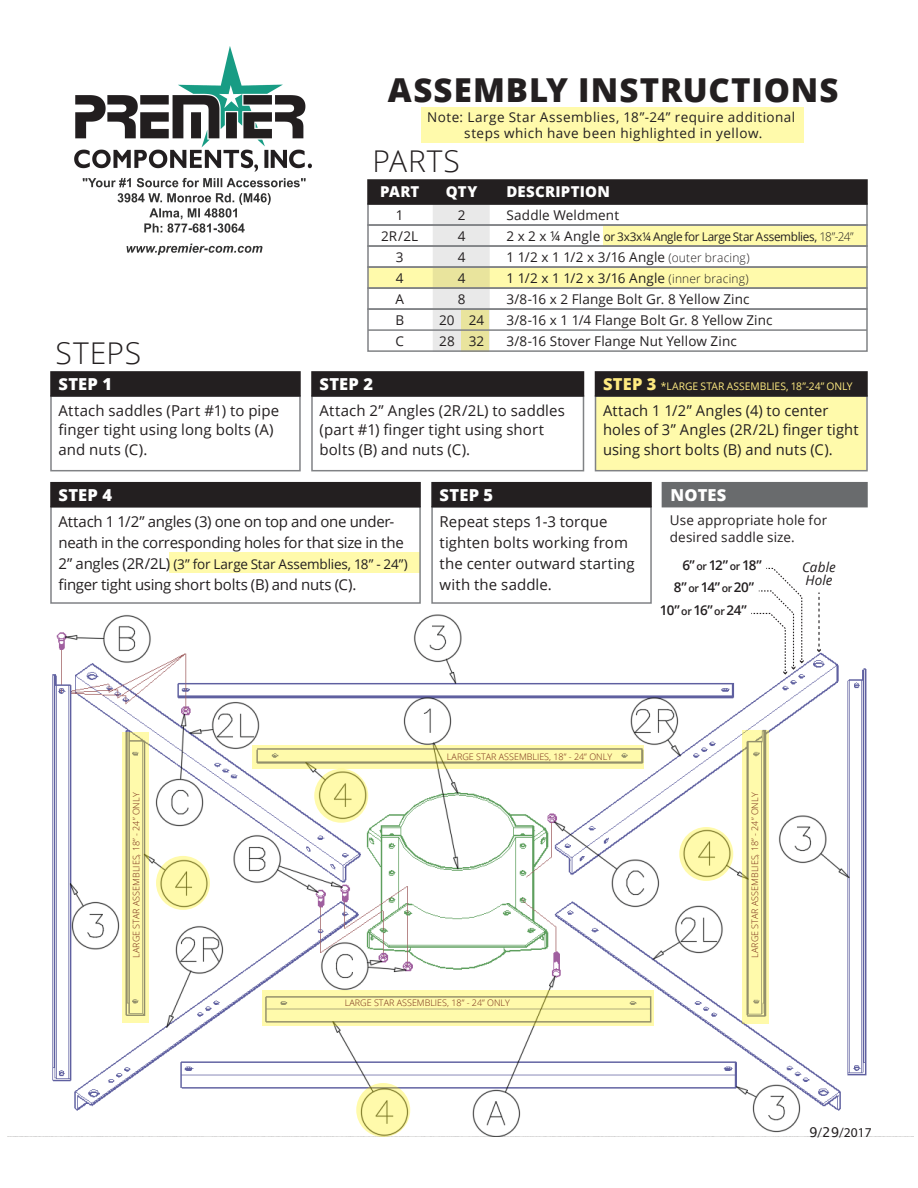
<style>
.page{position:relative;width:918px;height:1188px;background:#fff}
.page>*{position:absolute;margin:0;border:0;box-sizing:border-box;transform-origin:0 0}
.t1{font:800 33px "Open Sans";letter-spacing:.03em;color:#231f20}
.t2{font:300 30px "Open Sans";letter-spacing:.03em;color:#231f20}
.t3{font:800 16.5px "Open Sans";letter-spacing:.02em;color:#fff}
.t4{font:15px/19.5px "Open Sans";letter-spacing:.005em;color:#231f20}
.t5{font:15px/21px "Open Sans";letter-spacing:-.02em;color:#231f20}
.t6{font:800 15px "Open Sans";letter-spacing:.01em;color:#fff}
.t7{font:13.5px/21px "Open Sans";letter-spacing:.01em;color:#231f20}
.t8{font:13.5px/16.5px "Open Sans";letter-spacing:.035em;color:#231f20;text-align:center}
.t9{font:13.5px "Open Sans";letter-spacing:-.015em;color:#231f20}
.t10{font:600 13.5px "Open Sans";letter-spacing:-.075em;color:#231f20}
.t11{font:italic 13.5px/13.5px "Open Sans";letter-spacing:.01em;color:#231f20}
.t12{font:13.5px "Myriad Pro";color:#231f20}
.t13{font:12px "Open Sans";letter-spacing:-.03em;color:#231f20}
.t14{font:10.5px "Open Sans";color:#feea81}
.t15{font:300 9px "Open Sans";color:#772915}
.s1{font-size:13.5px}
.s2{font-weight:300}
.s3{font-weight:300;font-size:12px}
.s4{font-size:15px}
.s5{font-weight:800;font-size:16.5px}
.s6{font-size:10.5px}
.s7{font-family:"Lucida Sans"}
</style>
<div class="page">
<img style="left:52px;top:615px;width:815px;height:521px">
<div style="left:596px;top:396px;width:270px;height:75px;background:#fffaab"></div>
<div style="left:603px;top:225px;width:263px;height:21px;background:#fffaab"></div>
<div style="left:368px;top:267px;width:498px;height:21px;background:#fffaab"></div>
<div style="left:421px;top:107px;width:383px;height:36px;background:#fffaab"></div>
<div style="left:169px;top:553px;width:251px;height:20px;background:#fffaab"></div>
<img style="left:74px;top:47px;width:237px;height:209px">
<svg style="left:433px;top:206px;width:57px;height:143px;background:#e9e7d3"></svg>
<div style="left:367px;top:224px;width:501px;height:23px;border:2px solid #808285"></div>
<div style="left:367px;top:245px;width:501px;height:23px;border:2px solid #808285"></div>
<div style="left:367px;top:266px;width:501px;height:23px;border:2px solid #808285"></div>
<div style="left:367px;top:287px;width:501px;height:23px;border:2px solid #808285"></div>
<hr style="left:368px;top:329px;width:499px;height:2px;background:#808285">
<div style="left:367px;top:308px;width:501px;height:44px;border:2px solid #808285"></div>
<div style="left:367px;top:179px;width:501px;height:26px;background:#231f20;border:2px solid #231f20"></div>
<div style="left:50px;top:395px;width:251px;height:76px;border:2px solid #808285"></div>
<div style="left:50px;top:371px;width:251px;height:26px;background:#231f20;border:2px solid #231f20"></div>
<div style="left:50px;top:506px;width:371px;height:98px;border:2px solid #808285"></div>
<div style="left:50px;top:482px;width:371px;height:25px;background:#231f20"></div>
<div style="left:431px;top:506px;width:221px;height:98px;border:2px solid #808285"></div>
<div style="left:431px;top:482px;width:221px;height:25px;background:#231f20"></div>
<div style="left:662px;top:482px;width:206px;height:25px;background:#696b6d"></div>
<div style="left:311px;top:395px;width:273px;height:76px;border:2px solid #808285"></div>
<div style="left:311px;top:371px;width:273px;height:26px;background:#231f20;border:2px solid #231f20"></div>
<div style="left:595px;top:395px;width:273px;height:76px;border:2px solid #808285"></div>
<div style="left:595px;top:371px;width:273px;height:26px;background:#231f20;border:2px solid #231f20"></div>
<svg style="left:751px;top:567px;width:53px;height:108px"></svg>
<svg style="left:817px;top:592px;width:4px;height:60px"></svg>
<svg style="left:253px;top:745px;width:391px;height:23px;background:#ece79f"></svg>
<svg style="left:122px;top:732px;width:26px;height:291px;background:#e5e19b"></svg>
<svg style="left:743px;top:730px;width:26px;height:294px;background:#e5e19b"></svg>
<svg style="left:262px;top:990px;width:391px;height:36px;background:#f2eea3"></svg>
<svg style="left:314px;top:769px;width:54px;height:54px;background:#f1ed9f"></svg>
<svg style="left:356px;top:1083px;width:54px;height:54px;background:#efeb9d"></svg>
<svg style="left:679px;top:827px;width:54px;height:54px;background:#f2ed9f"></svg>
<svg style="left:156px;top:856px;width:54px;height:54px;background:#f2ed9e"></svg>
<h1 class="t1" style="left:388px;top:65px;width:452px">ASSEMBLY INSTRUCTIONS</h1>
<p class="t8" style="left:427px;top:108px;width:370px">Note: Large Star Assemblies, 18”-24” require additional steps which have been highlighted in yellow.</p>
<h2 class="t2" style="left:373px;top:141px;width:89px">PARTS</h2>
<p class="t6" style="left:380px;top:180px;width:41px">PART</p>
<p class="t6" style="left:446px;top:180px;width:33px">QTY</p>
<p class="t6" style="left:506px;top:180px;width:105px">DESCRIPTION</p>
<p class="t7" style="left:381px;top:204px;width:39px;text-align:center">1<br>2R/2L<br>3<br>4<br>A<br>B<br>C</p>
<p class="t7" style="left:439px;top:204px;width:47px;text-align:center">2<br>4<br>4<br>4<br>8<br>20 24<br>28 32</p>
<p class="t7" style="left:506px;top:204px;width:114px">Saddle Weldment</p>
<p class="t13" style="left:506px;top:228px;width:349px"><span class="s1">2 x 2 x ¼ Angle</span> or 3x3x¼ Angle for Large Star Assemblies, <span class="s2">18”-24”</span></p>
<p class="t7" style="left:507px;top:246px;width:245px">1 1/2 x 1 1/2 x 3/16 Angle <span class="s3">(outer bracing)<br></span>1 1/2 x 1 1/2 x 3/16 Angle <span class="s3">(inner bracing)</span></p>
<p class="t7" style="left:507px;top:288px;width:268px">3/8-16 x 2 Flange Bolt Gr. 8 Yellow Zinc<br>3/8-16 x 1 1/4 Flange Bolt Gr. 8 Yellow Zinc<br>3/8-16 Stover Flange Nut Yellow Zinc</p>
<h2 class="t2" style="left:55px;top:333px;width:87px">STEPS</h2>
<p class="t3" style="left:58px;top:371px;width:55px">STEP 1</p>
<p class="t4" style="left:58px;top:400px;width:222px">Attach saddles (Part #1) to pipe finger tight using long bolts (A) and nuts (C).</p>
<p class="t3" style="left:59px;top:482px;width:55px">STEP 4</p>
<p class="t5" style="left:58px;top:510px;width:347px">Attach 1 1/2” angles (3) one on top and one under&shy;neath in the corresponding holes for that size in the</p>
<p class="t9" style="left:58px;top:554px;width:351px"><span class="s4">2” angles (2R/2L)</span> (3” for Large Star Assemblies, 18” - 24”)</p>
<p class="t5" style="left:58px;top:573px;width:299px">finger tight using short bolts (B) and nuts (C).</p>
<p class="t3" style="left:319px;top:371px;width:55px">STEP 2</p>
<p class="t4" style="left:319px;top:400px;width:247px">Attach 2” Angles (2R/2L) to saddles (part #1) finger tight using short bolts (B) and nuts (C).</p>
<p class="t14" style="left:603px;top:379px;width:251px"><span class="s5">STEP 3</span> *LARGE STAR ASSEMBLIES, 18”-24” ONLY</p>
<p class="t4" style="left:603px;top:400px;width:257px">Attach 1 1/2” Angles (4) to center holes of 3” Angles (2R/2L) finger tight using short bolts (B) and nuts (C).</p>
<p class="t3" style="left:671px;top:482px;width:57px">NOTES</p>
<p class="t7" style="left:670px;top:512px;width:159px;line-height:16.2px">Use appropriate hole for desired saddle size.</p>
<p class="t3" style="left:440px;top:482px;width:55px">STEP 5</p>
<p class="t4" style="left:440px;top:510px;width:197px;line-height:21px">Repeat steps 1-3 torque tighten bolts working from the center outward starting with the saddle.</p>
<p class="t10" style="left:682px;top:556px;width:81px">6” <span class="s6">or</span> 12” <span class="s6">or</span> 18”</p>
<p class="t11" style="left:802px;top:560px;width:35px">Cable<br>Hole</p>
<p class="t10" style="left:674px;top:578px;width:82px">8” <span class="s6">or</span> 14” <span class="s6">or</span> 20”</p>
<p class="t10" style="left:660px;top:601px;width:88px">10” <span class="s6">or</span> 16” <span class="s6">or</span> 24”</p>
<p class="t15" style="left:447px;top:750px;width:167px">LARGE STAR ASSEMBLIES, 18” - 24” ONLY</p>
<p class="t15" style="left:130px;top:958px;width:167px;rotate:-90deg">LARGE STAR ASSEMBLIES, 18” - 24” ONLY</p>
<p class="t15" style="left:749px;top:958px;width:167px;rotate:-90deg">LARGE STAR ASSEMBLIES, 18” - 24” ONLY</p>
<p class="t15" style="left:345px;top:996px;width:167px">LARGE STAR ASSEMBLIES, 18” - 24” ONLY</p>
<p class="t12" style="left:809px;top:1124px;width:64px"><span class="s7">9</span>/<span class="s7">29</span>/2017</p>
</div>
